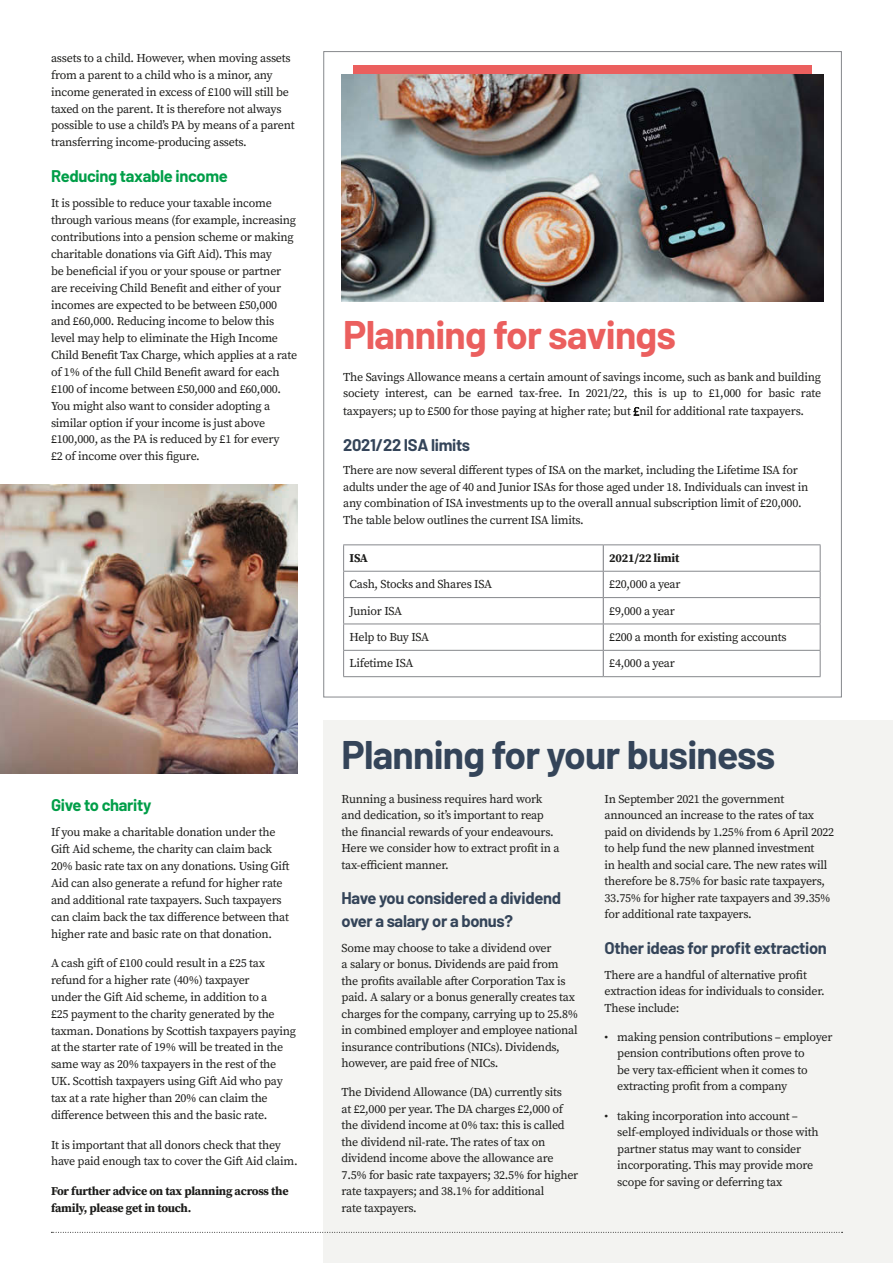
<style>
.page{position:relative;width:893px;height:1263px;background:#fff}
.page>*{position:absolute;margin:0;border:0;box-sizing:border-box;transform-origin:0 0}
.t1{font:700 39px "Barlow";letter-spacing:-.02em;color:#344459}
.t2{font:700 39px "Barlow";letter-spacing:-.02em;color:#eb5f5e}
.t3{font:700 16.5px/22.5px "Barlow";letter-spacing:-.02em;color:#344459}
.t4{font:700 16.5px "Barlow";letter-spacing:-.02em;color:#009e48}
.t5{font:12px/16.5px "Source Serif Pro";letter-spacing:-.02em;color:#1d1d1b}
.t6{font:700 12px/16.8px "Source Serif Pro";letter-spacing:-.02em;color:#1d1d1b}
.t7{font:12px "Source Serif Pro";letter-spacing:-.04em;color:#1d1d1b}
.s1{font-family:"Source Sans Pro";font-weight:200}
</style>
<div class="page">
<div style="left:323px;top:720px;width:570px;height:543px;background:#f3f3f1"></div>
<img style="left:0;top:484px;width:298px;height:290px">
<div style="left:353px;top:65px;width:459px;height:13px;background:#eb5f5e"></div>
<img style="left:342px;top:74px;width:482px;height:228px">
<svg style="left:51px;top:1232px;width:792px;height:1px"></svg>
<svg style="left:603px;top:545px;width:1px;height:131px"></svg>
<hr style="left:343px;top:544px;width:260px;height:1px;background:#86888c">
<hr style="left:603px;top:544px;width:217px;height:1px;background:#86888c">
<hr style="left:343px;top:571px;width:260px;height:1px;background:#86888c">
<hr style="left:603px;top:571px;width:217px;height:1px;background:#86888c">
<hr style="left:343px;top:597px;width:260px;height:1px;background:#86888c">
<hr style="left:603px;top:597px;width:217px;height:1px;background:#86888c">
<hr style="left:343px;top:624px;width:260px;height:1px;background:#86888c">
<hr style="left:603px;top:624px;width:217px;height:1px;background:#86888c">
<hr style="left:343px;top:650px;width:260px;height:1px;background:#86888c">
<svg style="left:343px;top:545px;width:1px;height:131px"></svg>
<hr style="left:603px;top:650px;width:217px;height:1px;background:#86888c">
<svg style="left:820px;top:545px;width:1px;height:131px"></svg>
<hr style="left:343px;top:676px;width:260px;height:1px;background:#86888c">
<hr style="left:603px;top:676px;width:217px;height:1px;background:#86888c">
<p class="t5" style="left:51px;top:50px;width:245px">assets to a child. However, when moving assets from a parent to a child who is a minor, any income generated in excess of £100 will still be taxed on the parent. It is therefore not always possible to use a child’s PA by means of a parent transferring income-producing assets.</p>
<h2 class="t4" style="left:51px;top:164px;width:178px">Reducing taxable income</h2>
<p class="t5" style="left:51px;top:195px;width:248px">It is possible to reduce your taxable income through various means (for example, increasing contributions into a pension scheme or making charitable donations via Gift Aid). This may<br>be beneficial if you or your spouse or partner are receiving Child Benefit and either of your incomes are expected to be between £50,000 and £60,000. Reducing income to below this level may help to eliminate the High Income Child Benefit Tax Charge, which applies at a rate of 1% of the full Child Benefit award for each £100 of income between £50,000 and £60,000.<br>You might also want to consider adopting a similar option if your income is just above £100,000, as the PA is reduced by £1 for every<br>£2 of income over this figure.</p>
<h2 class="t4" style="left:51px;top:793px;width:102px">Give to charity</h2>
<p class="t5" style="left:51px;top:824px;width:240px">If you make a charitable donation under the Gift Aid scheme, the charity can claim back 20% basic rate tax on any donations. Using Gift Aid can also generate a refund for higher rate and additional rate taxpayers. Such taxpayers can claim back the tax difference between that higher rate and basic rate on that donation.</p>
<p class="t5" style="left:51px;top:955px;width:246px">A cash gift of £100 could result in a £25 tax refund for a higher rate (40%) taxpayer<br>under the Gift Aid scheme, in addition to a<br>£25 payment to the charity generated by the taxman. Donations by Scottish taxpayers paying at the starter rate of 19% will be treated in the same way as 20% taxpayers in the rest of the UK. Scottish taxpayers using Gift Aid who pay tax at a rate higher than 20% can claim the difference between this and the basic rate.</p>
<p class="t5" style="left:51px;top:1136px;width:248px">It is important that all donors check that they have paid enough tax to cover the Gift Aid claim.</p>
<p class="t6" style="left:51px;top:1182px;width:239px">For further advice on tax planning across the family, please get in touch.</p>
<h1 class="t2" style="left:343px;top:306px;width:334px">Planning for savings</h1>
<p class="t5" style="left:343px;top:369px;width:480px">The Savings Allowance means a certain amount of savings income, such as bank and building society interest, can be earned tax-free. In 2021/22, this is up to £1,000 for basic rate</p>
<p class="t5" style="left:343px;top:403px;width:462px">taxpayers; up to £500 for those paying at higher rate; but <span class="s1">£</span>nil for additional rate taxpayers.</p>
<h2 class="t3" style="left:343px;top:433px;width:128px">2021/22 ISA limits</h2>
<p class="t5" style="left:343px;top:462px;width:467px">There are now several different types of ISA on the market, including the Lifetime ISA for adults under the age of 40 and Junior ISAs for those aged under 18. Individuals can invest in any combination of ISA investments up to the overall annual subscription limit of £20,000.<br>The table below outlines the current ISA limits.</p>
<p class="t6" style="left:350px;top:549px;width:20px">ISA</p>
<p class="t6" style="left:609px;top:549px;width:71px">2021/22 limit</p>
<p class="t5" style="left:350px;top:576px;width:144px">Cash, Stocks and Shares ISA</p>
<p class="t5" style="left:609px;top:576px;width:73px">£20,000 a year</p>
<p class="t5" style="left:350px;top:602px;width:54px">Junior ISA</p>
<p class="t5" style="left:609px;top:602px;width:67px">£9,000 a year</p>
<p class="t7" style="left:350px;top:629px;width:81px">Help to Buy ISA</p>
<p class="t5" style="left:609px;top:629px;width:179px">£200 a month for existing accounts</p>
<p class="t5" style="left:350px;top:655px;width:65px">Lifetime ISA</p>
<p class="t5" style="left:609px;top:655px;width:67px">£4,000 a year</p>
<h1 class="t1" style="left:342px;top:726px;width:435px">Planning for your business</h1>
<p class="t5" style="left:342px;top:791px;width:219px">Running a business requires hard work and dedication, so it’s important to reap the financial rewards of your endeavours.<br>Here we consider how to extract profit in a tax-efficient manner.</p>
<h2 class="t3" style="left:342px;top:886px;width:221px">Have you considered a dividend over a salary or a bonus?</h2>
<p class="t5" style="left:342px;top:939px;width:238px">Some may choose to take a dividend over<br>a salary or bonus. Dividends are paid from<br>the profits available after Corporation Tax is paid. A salary or a bonus generally creates tax charges for the company, carrying up to 25.8% in combined employer and employee national insurance contributions (NICs). Dividends, however, are paid free of NICs.</p>
<p class="t5" style="left:342px;top:1084px;width:238px">The Dividend Allowance (DA) currently sits<br>at £2,000 per year. The DA charges £2,000 of the dividend income at 0% tax: this is called the dividend nil-rate. The rates of tax on dividend income above the allowance are 7.5% for basic rate taxpayers; 32.5% for higher rate taxpayers; and 38.1% for additional<br>rate taxpayers.</p>
<p class="t5" style="left:604px;top:791px;width:231px">In September 2021 the government announced an increase to the rates of tax paid on dividends by 1.25% from 6 April 2022 to help fund the new planned investment<br>in health and social care. The new rates will therefore be 8.75% for basic rate taxpayers, 33.75% for higher rate taxpayers and 39.35% for additional rate taxpayers.</p>
<h2 class="t3" style="left:604px;top:935px;width:224px">Other ideas for profit extraction</h2>
<p class="t5" style="left:604px;top:966px;width:222px">There are a handful of alternative profit extraction ideas for individuals to consider.<br>These include:</p>
<p class="t5" style="left:617px;top:1029px;width:217px;text-indent:-13px">• making pension contributions – employer pension contributions often prove to<br>be very tax-efficient when it comes to extracting profit from a company</p>
<p class="t5" style="left:617px;top:1107px;width:203px;text-indent:-13px">• taking incorporation into account – self-employed individuals or those with partner status may want to consider incorporating. This may provide more scope for saving or deferring tax</p>
</div>
